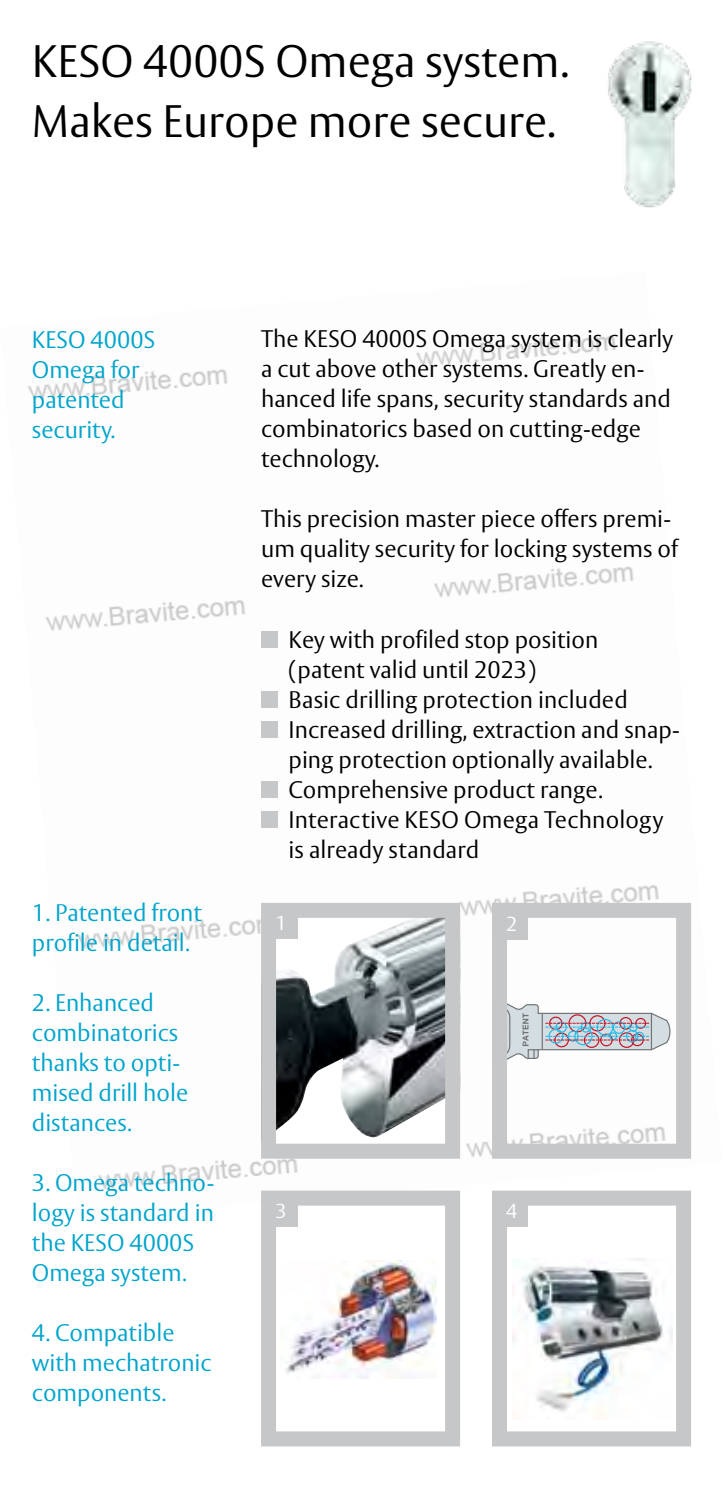
<style>
.page{position:relative;width:723px;height:1489px;background:#fff}
.page>*{position:absolute;margin:0;border:0;box-sizing:border-box;transform-origin:0 0}
.t1{font:300 45px/60px "ASSA Vesta";color:#000}
.t2{font:300 23.75px/30px "ASSA Vesta";color:#000}
.t3{font:300 23.75px/30px "ASSA Vesta";color:#00a4cc}
.t4{font:300 20px "ASSA Vesta";color:#fff}
</style>
<div class="page">
<img style="left:28px;top:336px;width:663px;height:853px">
<img style="left:277px;top:918px;width:167px;height:223px">
<div style="left:261px;top:902px;width:199px;height:256px;border:15px solid #c6c7c8"></div>
<div style="left:262px;top:903px;width:35px;height:36px;background:#c6c7c8"></div>
<svg style="left:508px;top:962px;width:163px;height:136px"></svg>
<div style="left:492px;top:902px;width:199px;height:256px;border:15px solid #c6c7c8"></div>
<div style="left:493px;top:903px;width:35px;height:36px;background:#c6c7c8"></div>
<img style="left:285px;top:1260px;width:151px;height:118px">
<div style="left:261px;top:1190px;width:199px;height:256px;border:15px solid #c6c7c8"></div>
<div style="left:262px;top:1191px;width:35px;height:35px;background:#c6c7c8"></div>
<img style="left:512px;top:1258px;width:161px;height:161px">
<div style="left:492px;top:1190px;width:199px;height:256px;border:15px solid #c6c7c8"></div>
<div style="left:493px;top:1191px;width:35px;height:35px;background:#c6c7c8"></div>
<img style="left:608px;top:41px;width:84px;height:167px">
<div style="left:261px;top:630px;width:17px;height:17px;background:#c6c7c8"></div>
<div style="left:261px;top:690px;width:17px;height:17px;background:#c6c7c8"></div>
<div style="left:261px;top:720px;width:17px;height:17px;background:#c6c7c8"></div>
<div style="left:261px;top:780px;width:17px;height:17px;background:#c6c7c8"></div>
<div style="left:261px;top:810px;width:17px;height:17px;background:#c6c7c8"></div>
<h1 class="t1" style="left:32px;top:34px;width:538px">KESO 4000S Omega system.<br>Makes Europe more secure.</h1>
<p class="t3" style="left:32px;top:326px;width:125px">KESO 4000S<br>Omega for patented security.</p>
<p class="t3" style="left:32px;top:898px;width:171px">1. Patented front profile in detail.</p>
<p class="t3" style="left:32px;top:988px;width:158px">2. Enhanced combinatorics thanks to opti&shy;mised drill hole distances.</p>
<p class="t3" style="left:32px;top:1168px;width:184px">3. Omega techno&shy;logy is standard in the KESO 4000S<br>Omega system.</p>
<p class="t3" style="left:32px;top:1318px;width:181px">4. Compatible with mechatronic components.</p>
<p class="t2" style="left:261px;top:325px;width:413px">The KESO 4000S Omega system is clearly a cut above other systems. Greatly en&shy;hanced life spans, security standards and combinatorics based on cutting-edge technology.</p>
<p class="t2" style="left:261px;top:505px;width:418px">This precision master piece offers premi&shy;um quality security for locking systems of every size.</p>
<p class="t2" style="left:289px;top:625px;width:393px">Key with profiled stop position (patent valid until 2023)<br>Basic drilling protection included<br>Increased drilling, extraction and snap&shy;ping protection optionally available.<br>Comprehensive product range.<br>Interactive KESO Omega Technology is already standard</p>
<p class="t4" style="left:275px;top:911px;width:13px">1</p>
<p class="t4" style="left:506px;top:911px;width:13px">2</p>
<p class="t4" style="left:275px;top:1199px;width:13px">3</p>
<p class="t4" style="left:506px;top:1199px;width:13px">4</p>
</div>
